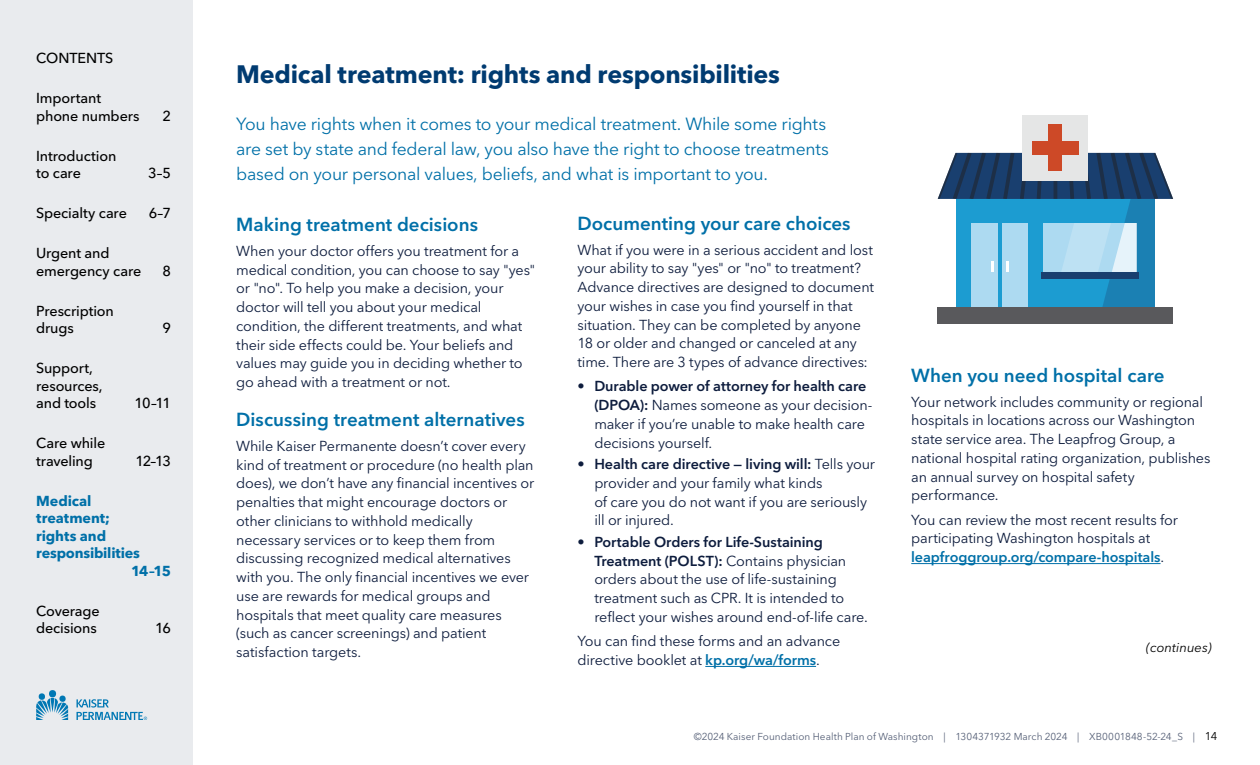
<style>
.page{position:relative;width:1260px;height:765px;background:#fff}
.page>*{position:absolute;margin:0;border:0;box-sizing:border-box;transform-origin:0 0}
.t1{font:700 25px "Avenir Next LT Pro";letter-spacing:-.01em;color:#003b71}
.t2{font:600 18.75px "Avenir Next LT Pro";color:#0070a8}
.t3{font:17.5px/25px "Avenir Next LT Pro";letter-spacing:-.015em;color:#0070a8}
.t4{font:14.38px/18.8px "Avenir Next LT Pro";letter-spacing:-.01em;color:#0d1c3d}
.t5{font:500 14.38px/17.5px "Avenir Next LT Pro";letter-spacing:-.01em;color:#000}
.t6{font:700 14.38px "Avenir Next LT Pro";letter-spacing:-.005em;color:#0070a8}
.t7{font:italic 13.12px "Avenir Next LT Pro";color:#000}
.t8{font:10px "Avenir Next LT Pro";letter-spacing:.005em;color:#566077}
.s1{font-weight:600}
.s2{font-weight:600;color:#0070a8}
.s3{font-size:11.25px;color:#000}
</style>
<div class="page">
<div style="left:0;top:0;width:193px;height:765px;background:#e9ebee"></div>
<hr style="left:705px;top:666px;width:111px;height:1px;background:#0070a8">
<hr style="left:911px;top:563px;width:250px;height:1px;background:#0070a8">
<svg style="left:36px;top:693px;width:32px;height:27px"></svg>
<div style="left:49px;top:690px;width:7px;height:7px;background:#0178b4;border-radius:50%"></div>
<svg style="left:77px;top:699px;width:70px;height:21px"></svg>
<svg style="left:938px;top:153px;width:235px;height:154px;background:#639fc2"></svg>
<div style="left:938px;top:307px;width:235px;height:16px;background:#59595c"></div>
<div style="left:1023px;top:115px;width:65px;height:65px;background:#e5e6e6"></div>
<div style="left:1049px;top:124px;width:13px;height:47px;background:#cd4927"></div>
<div style="left:1032px;top:141px;width:47px;height:13px;background:#cd4927"></div>
<p class="t5" style="left:36px;top:49px;width:79px">CONTENTS</p>
<p class="t5" style="left:36px;top:90px;width:105px">Important phone numbers</p>
<p class="t5" style="left:163px;top:107px;width:10px">2</p>
<p class="t5" style="left:36px;top:147px;width:82px">Introduction to care</p>
<p class="t5" style="left:148px;top:165px;width:25px">3–5</p>
<p class="t5" style="left:36px;top:205px;width:92px">Specialty care</p>
<p class="t5" style="left:149px;top:205px;width:24px">6–7</p>
<p class="t5" style="left:36px;top:245px;width:107px">Urgent and emergency care</p>
<p class="t5" style="left:163px;top:262px;width:10px">8</p>
<p class="t5" style="left:36px;top:302px;width:79px">Prescription drugs</p>
<p class="t5" style="left:36px;top:360px;width:68px">Support, resources, and tools</p>
<p class="t5" style="left:36px;top:435px;width:71px">Care while traveling</p>
<p class="t5" style="left:163px;top:320px;width:10px">9</p>
<p class="t5" style="left:135px;top:395px;width:38px">10–11</p>
<p class="t5" style="left:135px;top:452px;width:37px">12–13</p>
<p class="t6" style="left:36px;top:492px;width:57px">Medical</p>
<p class="t6" style="left:36px;top:510px;width:75px">treatment;</p>
<p class="t6" style="left:36px;top:527px;width:72px">rights and</p>
<p class="t6" style="left:36px;top:545px;width:105px">responsibilities</p>
<p class="t6" style="left:131px;top:562px;width:42px">14–15</p>
<p class="t5" style="left:36px;top:602px;width:65px">Coverage decisions</p>
<p class="t5" style="left:155px;top:620px;width:17px">16</p>
<h2 class="t1" style="left:236px;top:59px;width:545px">Medical treatment: rights and responsibilities</h2>
<p class="t3" style="left:236px;top:112px;width:594px">You have rights when it comes to your medical treatment. While some rights are set by state and federal law, you also have the right to choose treatments based on your personal values, beliefs, and what is important to you.</p>
<h3 class="t2" style="left:236px;top:214px;width:243px">Making treatment decisions</h3>
<p class="t4" style="left:236px;top:241px;width:300px">When your doctor offers you treatment for a medical condition, you can choose to say "yes" or "no". To help you make a decision, your doctor will tell you about your medical condition, the different treatments, and what their side effects could be. Your beliefs and values may guide you in deciding whether to go ahead with a treatment or not.</p>
<h3 class="t2" style="left:236px;top:409px;width:290px">Discussing treatment alternatives</h3>
<p class="t4" style="left:236px;top:436px;width:299px">While Kaiser Permanente doesn’t cover every kind of treatment or procedure (no health plan does), we don’t have any financial incentives or penalties that might encourage doctors or other clinicians to withhold medically necessary services or to keep them from discussing recognized medical alternatives with you. The only financial incentives we ever use are rewards for medical groups and hospitals that meet quality care measures (such as cancer screenings) and patient satisfaction targets.</p>
<h3 class="t2" style="left:578px;top:212px;width:275px">Documenting your care choices</h3>
<p class="t4" style="left:578px;top:240px;width:298px">What if you were in a serious accident and lost your ability to say "yes" or "no" to treatment?<br>Advance directives are designed to document your wishes in case you find yourself in that situation. They can be completed by anyone 18 or older and changed or canceled at any time. There are 3 types of advance directives:</p>
<p class="t4" style="left:594px;top:377px;width:279px;text-indent:-17px"><span class="s1">• Durable power of attorney for health care (DPOA):</span> Names someone as your decision&shy;maker if you’re unable to make health care decisions yourself.</p>
<p class="t4" style="left:594px;top:455px;width:282px;text-indent:-17px"><span class="s1">• Health care directive — living will:</span> Tells your provider and your family what kinds<br>of care you do not want if you are seriously ill or injured.</p>
<p class="t4" style="left:594px;top:533px;width:275px;text-indent:-17px"><span class="s1">• Portable Orders for Life-Sustaining Treatment (POLST):</span> Contains physician orders about the use of life-sustaining treatment such as CPR. It is intended to reflect your wishes around end-of-life care.</p>
<p class="t4" style="left:578px;top:632px;width:264px">You can find these forms and an advance directive booklet at <span class="s2">kp.org/wa/forms</span>.</p>
<h3 class="t2" style="left:911px;top:364px;width:255px">When you need hospital care</h3>
<p class="t4" style="left:911px;top:392px;width:301px">Your network includes community or regional hospitals in locations across our Washington state service area. The Leapfrog Group, a national hospital rating organization, publishes an annual survey on hospital safety performance.</p>
<p class="t4" style="left:911px;top:510px;width:268px">You can review the most recent results for participating Washington hospitals at <span class="s2">leapfroggroup.org/compare-hospitals</span>.</p>
<p class="t7" style="left:1146px;top:639px;width:67px">(continues)</p>
<p class="t8" style="left:694px;top:731px;width:525px">©2024 Kaiser Foundation Health Plan of Washington | 1304371932 March 2024 | XB0001848-52-24_S | <span class="s3">14</span></p>
</div>
